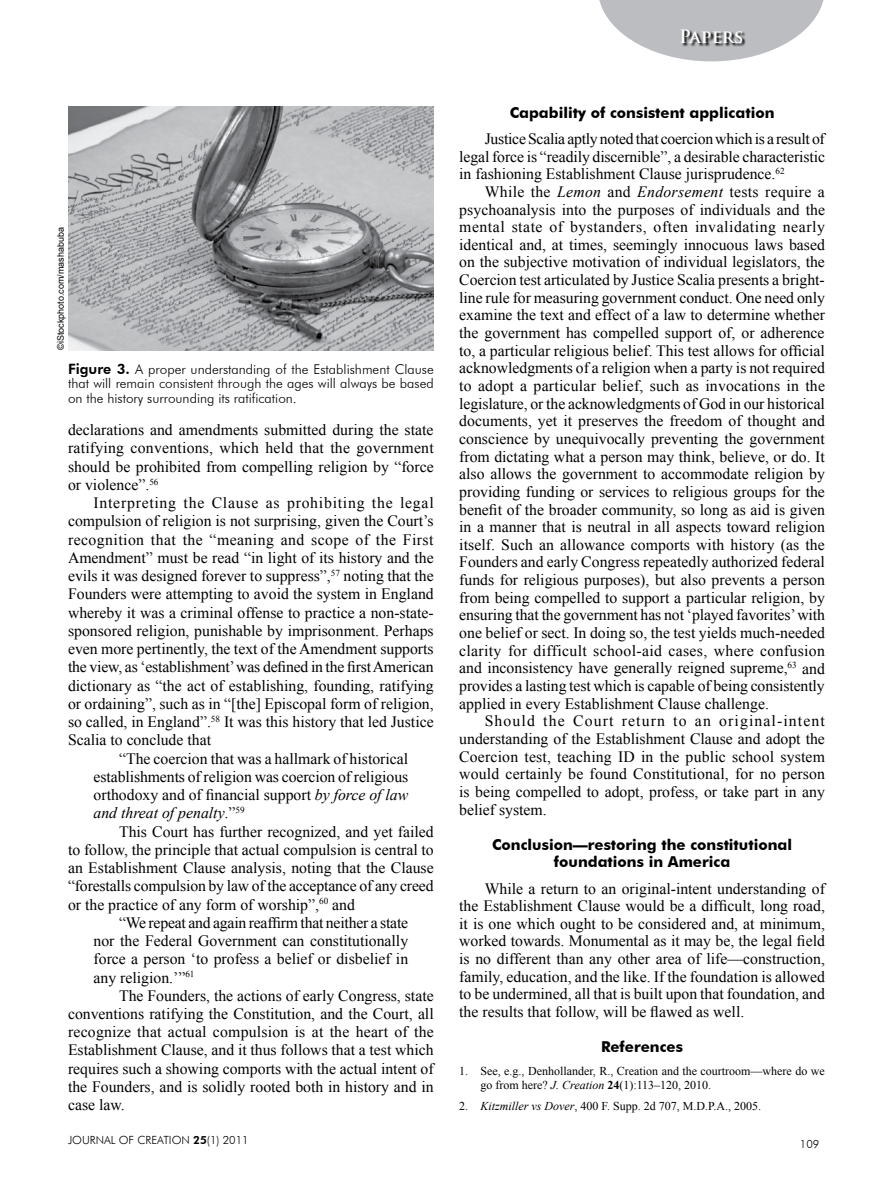
<style>
.page{position:relative;width:893px;height:1191px;background:#fff}
.page>*{position:absolute;margin:0;border:0;box-sizing:border-box;transform-origin:0 0}
.t1{font:700 18px "Trajan Pro";letter-spacing:-.015em;color:#fff}
.t2{font:15.75px/17.7px "Times New Roman";color:#000;text-align:justify}
.t3{font:15.75px "Times New Roman";letter-spacing:.03em;color:#000}
.t4{font:15.75px "Times New Roman";letter-spacing:.05em;color:#000}
.t5{font:italic 15.75px "Times New Roman";color:#000}
.t6{font:700 15px/17.7px "Futura BT";color:#000;text-align:center}
.t7{font:300 13.5px/14.7px "Futura BT";color:#000;text-align:justify}
.t8{font:12px/14.5px "Times New Roman";color:#000}
.t9{font:300 11.25px "Futura BT";color:#000}
.t10{font:9px "Arial";color:#000}
.s1{font-weight:800;font-size:14.25px}
.s2{font-style:italic}
.s3{font-style:normal}
.s4{font-weight:800}
.s5{font-weight:700}
</style>
<div class="page">
<svg style="left:599px;top:0;width:225px;height:61px"></svg>
<svg style="left:681px;top:29px;width:65px;height:18px"></svg>
<img style="left:68px;top:106px;width:366px;height:244px">
<p class="t1" style="left:679px;top:25px;width:66px">Papers</p>
<p class="t10" style="left:55px;top:350px;width:124px;rotate:-90deg">©iStockphoto.com/mashabuba</p>
<p class="t7" style="left:68px;top:361px;width:367px"><span class="s1">Figure 3.</span> A proper understanding of the Establishment Clause that will remain consistent through the ages will always be based on the history surrounding its ratification.</p>
<p class="t2" style="left:68px;top:420px;width:367px;line-height:18.3px">declarations and amendments submitted during the state ratifying conventions, which held that the government should be prohibited from compelling religion by “force or violence”.<sup>56</sup></p>
<p class="t4" style="left:94px;top:492px;width:342px">Interpreting the Clause as prohibiting the legal</p>
<p class="t2" style="left:68px;top:512px;width:367px">compulsion of religion is not surprising, given the Court’s</p>
<p class="t3" style="left:68px;top:529px;width:367px">recognition that the “meaning and scope of the First</p>
<p class="t2" style="left:68px;top:548px;width:367px">Amendment” must be read “in light of its history and the</p>
<p class="t2" style="left:68px;top:567px;width:367px">evils it was designed forever to suppress”,<sup>57</sup> noting that the</p>
<p class="t2" style="left:68px;top:585px;width:367px">Founders were attempting to avoid the system in England</p>
<p class="t2" style="left:68px;top:603px;width:367px">whereby it was a criminal offense to practice a non-state-</p>
<p class="t2" style="left:68px;top:621px;width:367px">sponsored religion, punishable by imprisonment. Perhaps</p>
<p class="t2" style="left:68px;top:640px;width:367px">even more pertinently, the text of the Amendment supports</p>
<p class="t2" style="left:68px;top:658px;width:367px">the view, as ‘establishment’ was defined in the first American</p>
<p class="t2" style="left:68px;top:676px;width:367px">dictionary as “the act of establishing, founding, ratifying</p>
<p class="t2" style="left:68px;top:694px;width:367px">or ordaining”, such as in “[the] Episcopal form of religion,</p>
<p class="t2" style="left:68px;top:712px;width:367px">so called, in England”.<sup>58</sup> It was this history that led Justice</p>
<p class="t2" style="left:68px;top:731px;width:145px">Scalia to conclude that</p>
<p class="t2" style="left:119px;top:749px;width:291px">“The coercion that was a hallmark of historical</p>
<p class="t2" style="left:94px;top:767px;width:316px">establishments of religion was coercion of religious</p>
<p class="t2" style="left:94px;top:785px;width:316px">orthodoxy and of financial support <span class="s2">by force of law</span></p>
<p class="t5" style="left:94px;top:802px;width:153px">and threat of penalty<span class="s3">.”</span><sup>59</sup></p>
<p class="t2" style="left:119px;top:822px;width:316px">This Court has further recognized, and yet failed</p>
<p class="t2" style="left:68px;top:840px;width:367px">to follow, the principle that actual compulsion is central to</p>
<p class="t2" style="left:68px;top:858px;width:367px">an Establishment Clause analysis, noting that the Clause</p>
<p class="t2" style="left:68px;top:877px;width:367px">“forestalls compulsion by law of the acceptance of any creed</p>
<p class="t2" style="left:68px;top:895px;width:288px">or the practice of any form of worship”,<sup>60</sup> and</p>
<p class="t2" style="left:119px;top:913px;width:291px">“We repeat and again reaffirm that neither a state</p>
<p class="t2" style="left:94px;top:931px;width:316px">nor the Federal Government can constitutionally</p>
<p class="t2" style="left:94px;top:950px;width:316px">force a person ‘to profess a belief or disbelief in</p>
<p class="t2" style="left:94px;top:968px;width:103px">any religion.’”<sup>61</sup></p>
<p class="t2" style="left:119px;top:986px;width:316px">The Founders, the actions of early Congress, state</p>
<p class="t2" style="left:68px;top:1004px;width:367px">conventions ratifying the Constitution, and the Court, all</p>
<p class="t2" style="left:68px;top:1022px;width:367px">recognize that actual compulsion is at the heart of the</p>
<p class="t2" style="left:68px;top:1041px;width:367px">Establishment Clause, and it thus follows that a test which</p>
<p class="t2" style="left:68px;top:1059px;width:367px">requires such a showing comports with the actual intent of</p>
<p class="t2" style="left:68px;top:1077px;width:367px">the Founders, and is solidly rooted both in history and in</p>
<p class="t2" style="left:68px;top:1095px;width:58px">case law.</p>
<p class="t9" style="left:68px;top:1133px;width:182px">JOURNAL OF CREATION <span class="s4">25</span>(1) 2011</p>
<p class="t6" style="left:510px;top:103px;width:266px">Capability of consistent application</p>
<p class="t2" style="left:459px;top:129px;width:367px;text-indent:26px">Justice Scalia aptly noted that coercion which is a result of legal force is “readily discernible”, a desirable characteristic in fashioning Establishment Clause jurisprudence.<sup>62</sup></p>
<p class="t2" style="left:459px;top:182px;width:367px;text-indent:26px">While the <span class="s2">Lemon</span> and <span class="s2">Endorsement</span> tests require a psychoanalysis into the purposes of individuals and the mental state of bystanders, often invalidating nearly identical and, at times, seemingly innocuous laws based on the subjective motivation of individual legislators, the Coercion test articulated by Justice Scalia presents a bright&shy;line rule for measuring government conduct. One need only examine the text and effect of a law to determine whether the government has compelled support of, or adherence to, a particular religious belief. This test allows for official acknowledgments of a religion when a party is not required to adopt a particular belief, such as invocations in the legislature, or the acknowledgments of God in our historical documents, yet it preserves the freedom of thought and conscience by unequivocally preventing the government from dictating what a person may think, believe, or do. It also allows the government to accommodate religion by providing funding or services to religious groups for the benefit of the broader community, so long as aid is given in a manner that is neutral in all aspects toward religion itself. Such an allowance comports with history (as the Founders and early Congress repeatedly authorized federal funds for religious purposes), but also prevents a person from being compelled to support a particular religion, by ensuring that the government has not ‘played favorites’ with one belief or sect. In doing so, the test yields much-needed clarity for difficult school-aid cases, where confusion and inconsistency have generally reigned supreme,<sup>63</sup> and provides a lasting test which is capable of being consistently applied in every Establishment Clause challenge.</p>
<p class="t2" style="left:459px;top:712px;width:367px;text-indent:26px">Should the Court return to an original-intent understanding of the Establishment Clause and adopt the Coercion test, teaching ID in the public school system would certainly be found Constitutional, for no person is being compelled to adopt, profess, or take part in any belief system.</p>
<p class="t6" style="left:492px;top:835px;width:301px">Conclusion—restoring the constitutional foundations in America</p>
<p class="t2" style="left:459px;top:879px;width:367px;text-indent:26px">While a return to an original-intent understanding of the Establishment Clause would be a difficult, long road, it is one which ought to be considered and, at minimum, worked towards. Monumental as it may be, the legal field is no different than any other area of life—construction, family, education, and the like. If the foundation is allowed to be undermined, all that is built upon that foundation, and the results that follow, will be flawed as well.</p>
<p class="t6" style="left:601px;top:1037px;width:83px">References</p>
<p class="t8" style="left:480px;top:1063px;width:346px;text-indent:-21px">1. See, e.g., Denhollander, R., Creation and the courtroom—where do we go from here? <span class="s2">J. Creation</span> <span class="s5">24</span>(1):113–120, 2010.</p>
<p class="t8" style="left:459px;top:1098px;width:303px">2. <span class="s2">Kitzmiller vs Dover</span>, 400 F. Supp. 2d 707, M.D.P.A., 2005.</p>
<p class="t9" style="left:800px;top:1136px;width:21px">109</p>
</div>
